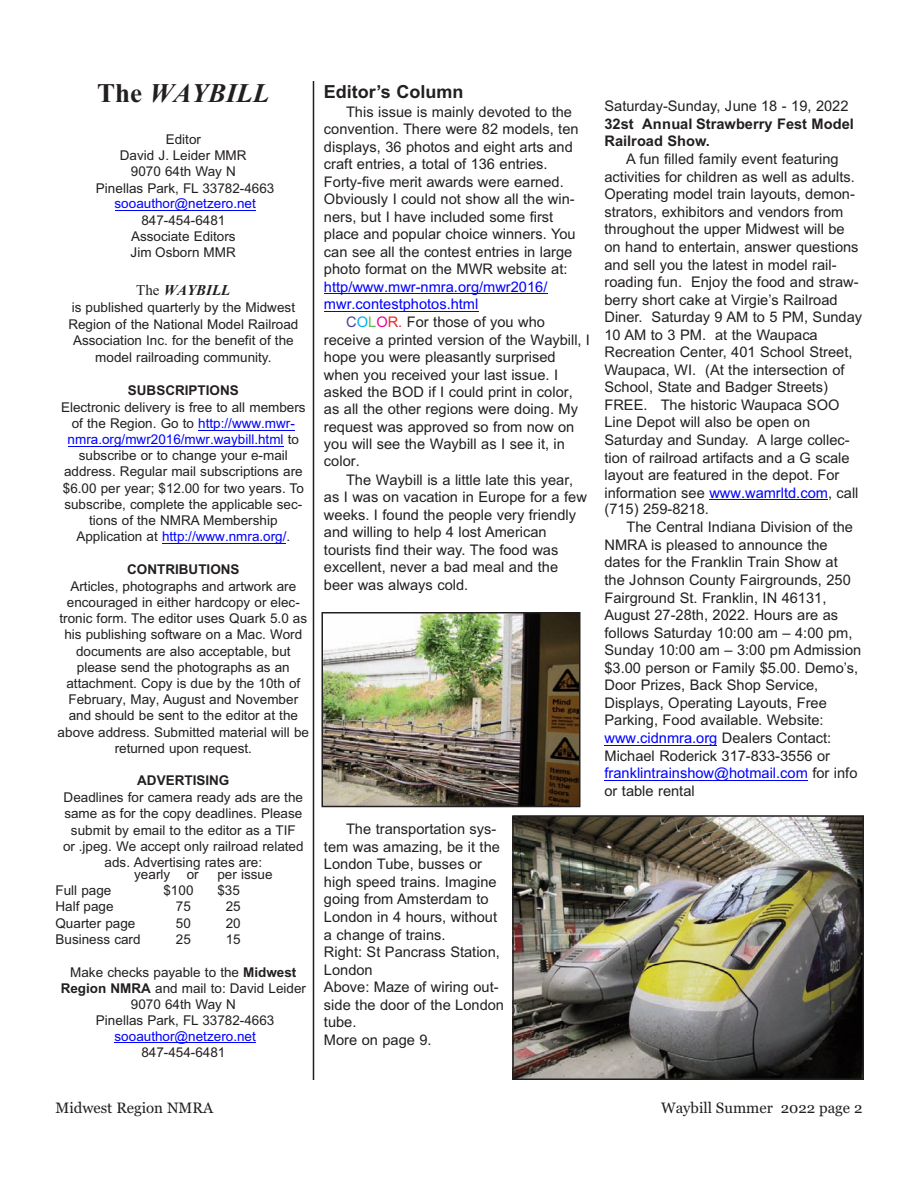
<style>
.page{position:relative;width:918px;height:1188px;background:#fff}
.page>*{position:absolute;margin:0;border:0;box-sizing:border-box;transform-origin:0 0}
.t1{font:italic 700 27px "Times New Roman";color:#231f20}
.t2{font:700 18px "Arial";color:#231f20}
.t3{font:15px "Georgia";color:#231f20}
.t4{font:italic 700 15px "Times New Roman";color:#231f20}
.t5{font:14.7px/17.5px "Arial";color:#231f20}
.t6{font:14.7px/17.5px "Arial";color:#00f}
.t7{font:700 14.7px/17.7px "Arial";color:#231f20}
.t8{font:13.5px/16.2px "Arial";color:#231f20;text-align:center}
.t9{font:13.5px "Arial";color:#00f}
.t10{font:700 13.5px "Arial";color:#231f20}
.s1{font-style:normal}
.s2{font-weight:400;font-style:normal}
.s3{color:#00f}
.s4{font-weight:700}
.s5{color:#4d3c98}
.s6{color:#00aeef}
.s7{color:#5ebb50}
.s8{color:#ed028c}
.s9{color:#ea2924}
</style>
<div class="page">
<hr style="left:162px;top:543px;width:124px;height:1px;background:#00f">
<hr style="left:68px;top:446px;width:215px;height:1px;background:#00f">
<hr style="left:198px;top:430px;width:97px;height:1px;background:#00f">
<hr style="left:115px;top:210px;width:141px;height:1px;background:#00f">
<hr style="left:115px;top:1042px;width:141px;height:1px;background:#00f">
<hr style="left:324px;top:311px;width:154px;height:1px;background:#00f">
<hr style="left:324px;top:293px;width:223px;height:1px;background:#00f">
<hr style="left:709px;top:500px;width:119px;height:1px;background:#00f">
<hr style="left:604px;top:780px;width:204px;height:1px;background:#00f">
<hr style="left:604px;top:745px;width:113px;height:1px;background:#00f">
<hr style="left:313px;top:81px;width:1px;height:999px;background:#231f20">
<img style="left:515px;top:818px;width:346px;height:259px">
<div style="left:512px;top:815px;width:352px;height:265px;border:2px solid #231f20"></div>
<img style="left:324px;top:615px;width:253px;height:189px">
<div style="left:321px;top:612px;width:259px;height:195px;border:2px solid #231f20"></div>
<h1 class="t1" style="left:97px;top:77px;width:174px"><span class="s1">The</span> WAYBILL</h1>
<p class="t8" style="left:96px;top:131px;width:180px">Editor<br>David J. Leider MMR<br>9070 64th Way N<br>Pinellas Park, FL 33782-4663</p>
<p class="t9" style="left:115px;top:196px;width:143px">sooauthor@netzero.net</p>
<p class="t8" style="left:130px;top:212px;width:107px">847-454-6481<br>Associate Editors<br>Jim Osborn MMR</p>
<p class="t4" style="left:136px;top:281px;width:96px"><span class="s2">The</span> WAYBILL</p>
<p class="t8" style="left:68px;top:300px;width:232px">is published quarterly by the Midwest Region of the National Model Railroad Association Inc. for the benefit of the model railroading community.</p>
<p class="t10" style="left:128px;top:382px;width:113px">SUBSCRIPTIONS</p>
<p class="t8" style="left:61px;top:399px;width:246px">Electronic delivery is free to all members of the Region. Go to <span class="s3">http://www.mwr&shy;nmra.org/mwr2016/mwr.waybill.html</span> to subscribe or to change your e-mail address. Regular mail subscriptions are $6.00 per year; $12.00 for two years. To subscribe, complete the applicable sec&shy;tions of the NMRA Membership Application at <span class="s3">http://www.nmra.org/</span>.</p>
<p class="t10" style="left:127px;top:561px;width:114px">CONTRIBUTIONS</p>
<p class="t8" style="left:58px;top:578px;width:253px">Articles, photographs and artwork are encouraged in either hardcopy or elec&shy;tronic form. The editor uses Quark 5.0 as his publishing software on a Mac. Word documents are also acceptable, but please send the photographs as an attachment. Copy is due by the 10th of February, May, August and November and should be sent to the editor at the above address. Submitted material will be returned upon request.</p>
<p class="t10" style="left:137px;top:773px;width:94px">ADVERTISING</p>
<p class="t8" style="left:63px;top:789px;width:242px">Deadlines for camera ready ads are the same as for the copy deadlines. Please submit by email to the editor as a TIF<br>or .jpeg. We accept only railroad related ads. Advertising rates are:</p>
<p class="t8" style="left:134px;top:866px;width:66px">yearly or</p>
<p class="t8" style="left:217px;top:866px;width:57px">per issue</p>
<p class="t8" style="left:55px;top:882px;width:57px">Full page</p>
<p class="t8" style="left:163px;top:882px;width:32px">$100</p>
<p class="t8" style="left:217px;top:882px;width:24px">$35</p>
<p class="t8" style="left:55px;top:899px;width:60px">Half page</p>
<p class="t8" style="left:176px;top:899px;width:17px">75</p>
<p class="t8" style="left:226px;top:899px;width:17px">25</p>
<p class="t8" style="left:55px;top:915px;width:81px">Quarter page</p>
<p class="t8" style="left:176px;top:915px;width:17px">50</p>
<p class="t8" style="left:226px;top:915px;width:17px">20</p>
<p class="t8" style="left:55px;top:931px;width:87px">Business card</p>
<p class="t8" style="left:176px;top:931px;width:17px">25</p>
<p class="t8" style="left:226px;top:931px;width:17px">15</p>
<p class="t8" style="left:61px;top:964px;width:247px">Make checks payable to the <span class="s4">Midwest<br>Region NMRA</span> and mail to: David Leider<br>9070 64th Way N<br>Pinellas Park, FL 33782-4663</p>
<p class="t9" style="left:115px;top:1028px;width:143px">sooauthor@netzero.net</p>
<p class="t8" style="left:141px;top:1044px;width:86px">847-454-6481</p>
<p class="t2" style="left:324px;top:81px;width:141px">Editor’s Column</p>
<p class="t5" style="left:324px;top:103px;width:256px;text-indent:22px">This issue is mainly devoted to the convention. There were 82 models, ten displays, 36 photos and eight arts and craft entries, a total of 136 entries.<br>Forty-five merit awards were earned.<br>Obviously I could not show all the win&shy;ners, but I have included some first place and popular choice winners. You can see all the contest entries in large photo format on the MWR website at:</p>
<p class="t6" style="left:324px;top:278px;width:225px">http/www.mwr-nmra.org/mwr2016/ mwr.contestphotos.html</p>
<p class="t5" style="left:324px;top:313px;width:267px;text-indent:22px"><span class="s5">C</span><span class="s6">O</span><span class="s7">L</span><span class="s8">O</span><span class="s9">R.</span> For those of you who receive a printed version of the Waybill, I hope you were pleasantly surprised when you received your last issue. I asked the BOD if I could print in color, as all the other regions were doing. My request was approved so from now on you will see the Waybill as I see it, in color.</p>
<p class="t5" style="left:324px;top:471px;width:265px;text-indent:22px">The Waybill is a little late this year, as I was on vacation in Europe for a few weeks. I found the people very friendly and willing to help 4 lost American tourists find their way. The food was excellent, never a bad meal and the beer was always cold.</p>
<p class="t5" style="left:324px;top:820px;width:182px;text-indent:22px">The transportation sys&shy;tem was amazing, be it the<br>London Tube, busses or high speed trains. Imagine going from Amsterdam to<br>London in 4 hours, without a change of trains.<br>Right: St Pancrass Station,<br>London<br>Above: Maze of wiring out&shy;side the door of the London tube.<br>More on page 9.</p>
<p class="t5" style="left:604px;top:97px;width:246px">Saturday-Sunday, June 18 - 19, 2022</p>
<p class="t7" style="left:604px;top:115px;width:251px">32st Annual Strawberry Fest Model<br>Railroad Show.</p>
<p class="t5" style="left:604px;top:150px;width:259px;text-indent:22px">A fun filled family event featuring activities for children as well as adults.<br>Operating model train layouts, demon&shy;strators, exhibitors and vendors from throughout the upper Midwest will be on hand to entertain, answer questions and sell you the latest in model rail&shy;roading fun. Enjoy the food and straw&shy;berry short cake at Virgie’s Railroad Diner. Saturday 9 AM to 5 PM, Sunday 10 AM to 3 PM. at the Waupaca Recreation Center, 401 School Street, Waupaca, WI. (At the intersection of School, State and Badger Streets)<br>FREE. The historic Waupaca SOO Line Depot will also be open on Saturday and Sunday. A large collec&shy;tion of railroad artifacts and a G scale layout are featured in the depot. For information see <span class="s3">www.wamrltd.com</span>, call (715) 259-8218.</p>
<p class="t5" style="left:604px;top:519px;width:258px;text-indent:22px">The Central Indiana Division of the NMRA is pleased to announce the dates for the Franklin Train Show at the Johnson County Fairgrounds, 250<br>Fairground St. Franklin, IN 46131, August 27-28th, 2022. Hours are as follows Saturday 10:00 am – 4:00 pm, Sunday 10:00 am – 3:00 pm Admission $3.00 person or Family $5.00. Demo’s, Door Prizes, Back Shop Service, Displays, Operating Layouts, Free Parking, Food available. Website: <span class="s3">www.cidnmra.org</span> Dealers Contact:<br>Michael Roderick 317-833-3556 or <span class="s3">franklintrainshow@hotmail.com</span> for info or table rental</p>
<p class="t3" style="left:56px;top:1099px;width:159px">Midwest Region NMRA</p>
<p class="t3" style="left:661px;top:1099px;width:203px">Waybill Summer 2022 page 2</p>
</div>
